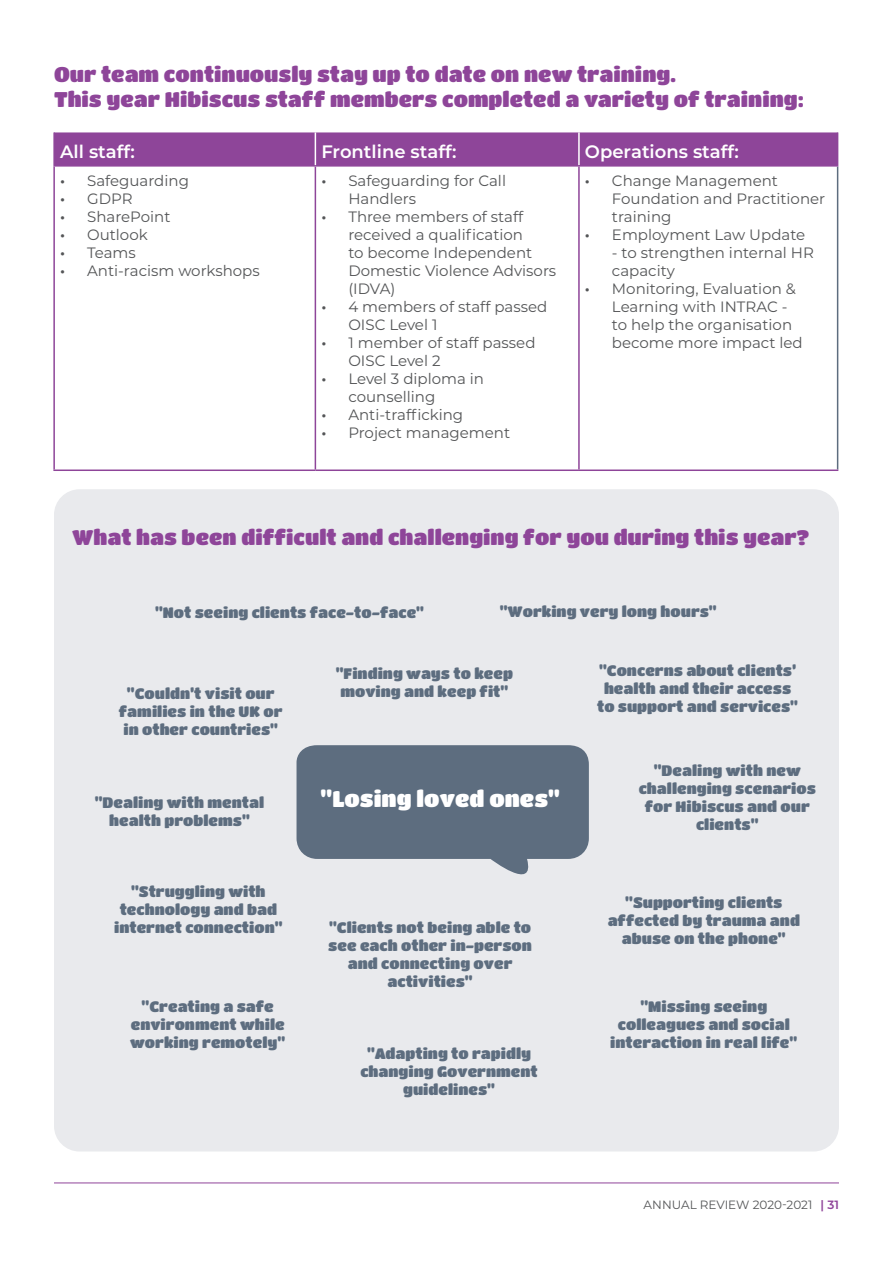
<style>
.page{position:relative;width:893px;height:1263px;background:#fff}
.page>*{position:absolute;margin:0;border:0;box-sizing:border-box;transform-origin:0 0}
.t1{font:22.5px "Titan One";color:#fff}
.t2{font:21px/25.2px "Titan One";color:#8e4599}
.t3{font:600 18px "Montserrat";color:#fff}
.t4{font:15px/18px "Titan One";color:#5d6d7f;text-align:center}
.t5{font:15px/18px "Montserrat";color:#545557}
.t6{font:12px "Montserrat";color:#545557}
.s1{font-weight:600}
.s2{font-weight:600;color:#8f4499}
</style>
<div class="page">
<hr style="left:54px;top:1182px;width:785px;height:1px;background:#8f4499">
<div style="left:54px;top:489px;width:785px;height:662px;background:#e9eaed;border-radius:26px"></div>
<svg style="left:297px;top:745px;width:292px;height:130px;background:#6e7c8c"></svg>
<div style="left:55px;top:132px;width:782px;height:33px;background:#8e4599"></div>
<hr style="left:837px;top:167px;width:1px;height:302px;background:#5d6d7f">
<hr style="left:53px;top:167px;width:2px;height:302px;background:#8e4599">
<hr style="left:315px;top:167px;width:1px;height:302px;background:#8e4599">
<hr style="left:578px;top:167px;width:2px;height:302px;background:#8e4599">
<hr style="left:53px;top:469px;width:262px;height:2px;background:#8e4599">
<hr style="left:315px;top:469px;width:264px;height:2px;background:#8e4599">
<hr style="left:579px;top:469px;width:259px;height:2px;background:#8e4599">
<hr style="left:53px;top:132px;width:2px;height:33px;background:#8e4599">
<hr style="left:53px;top:165px;width:262px;height:2px;background:#8e4599">
<hr style="left:315px;top:165px;width:264px;height:2px;background:#8e4599">
<hr style="left:315px;top:132px;width:1px;height:33px;background:#fff">
<hr style="left:578px;top:132px;width:2px;height:33px;background:#fff">
<hr style="left:837px;top:132px;width:1px;height:33px;background:#8e4599">
<hr style="left:579px;top:165px;width:259px;height:2px;background:#8e4599">
<h2 class="t2" style="left:54px;top:61px;width:751px">Our team continuously stay up to date on new training.<br>This year Hibiscus staff members completed a variety of training:</h2>
<p class="t3" style="left:60px;top:139px;width:76px">All staff:</p>
<p class="t3" style="left:321px;top:139px;width:137px">Frontline staff:</p>
<p class="t3" style="left:585px;top:139px;width:155px">Operations staff:</p>
<p class="t5" style="left:60px;top:171px;width:130px"><span class="s1">•</span> Safeguarding</p>
<p class="t5" style="left:60px;top:189px;width:74px"><span class="s1">•</span> GDPR</p>
<p class="t5" style="left:60px;top:207px;width:112px"><span class="s1">•</span> SharePoint</p>
<p class="t5" style="left:60px;top:225px;width:89px"><span class="s1">•</span> Outlook</p>
<p class="t5" style="left:60px;top:243px;width:77px"><span class="s1">•</span> Teams</p>
<p class="t5" style="left:60px;top:261px;width:201px"><span class="s1">•</span> Anti-racism workshops</p>
<p class="t5" style="left:348px;top:171px;width:159px;text-indent:-27px"><span class="s1">•</span> Safeguarding for Call<br>Handlers</p>
<p class="t5" style="left:348px;top:207px;width:209px;text-indent:-27px"><span class="s1">•</span> Three members of staff received a qualification<br>to become Independent<br>Domestic Violence Advisors (IDVA)</p>
<p class="t5" style="left:348px;top:297px;width:200px;text-indent:-27px"><span class="s1">•</span> 4 members of staff passed<br>OISC Level 1</p>
<p class="t5" style="left:348px;top:333px;width:189px;text-indent:-27px"><span class="s1">•</span> 1 member of staff passed<br>OISC Level 2</p>
<p class="t5" style="left:348px;top:369px;width:137px;text-indent:-27px"><span class="s1">•</span> Level 3 diploma in counselling</p>
<p class="t5" style="left:321px;top:405px;width:143px"><span class="s1">•</span> Anti-trafficking</p>
<p class="t5" style="left:321px;top:423px;width:190px"><span class="s1">•</span> Project management</p>
<p class="t5" style="left:612px;top:171px;width:215px;text-indent:-27px"><span class="s1">•</span> Change Management<br>Foundation and Practitioner training</p>
<p class="t5" style="left:585px;top:225px;width:222px"><span class="s1">•</span> Employment Law Update</p>
<p class="t5" style="left:612px;top:243px;width:203px">- to strengthen internal HR capacity</p>
<p class="t5" style="left:612px;top:279px;width:192px;text-indent:-27px"><span class="s1">•</span> Monitoring, Evaluation &amp;<br>Learning with INTRAC - to help the organisation become more impact led</p>
<h2 class="t2" style="left:72px;top:524px;width:739px">What has been difficult and challenging for you during this year?</h2>
<p class="t4" style="left:155px;top:603px;width:271px">"Not seeing clients face-to-face"</p>
<p class="t4" style="left:500px;top:602px;width:219px">"Working very long hours"</p>
<p class="t4" style="left:119px;top:684px;width:165px">"Couldn’t visit our families in the UK or in other countries"</p>
<p class="t4" style="left:95px;top:793px;width:171px">"Dealing with mental health problems"</p>
<p class="t4" style="left:114px;top:882px;width:170px">"Struggling with technology and bad internet connection"</p>
<p class="t4" style="left:130px;top:997px;width:157px">"Creating a safe environment while working remotely"</p>
<p class="t4" style="left:336px;top:664px;width:179px">"Finding ways to keep moving and keep fit"</p>
<h1 class="t1" style="left:321px;top:785px;width:241px">"Losing loved ones"</h1>
<p class="t4" style="left:328px;top:918px;width:205px">"Clients not being able to see each other in-person and connecting over activities"</p>
<p class="t4" style="left:360px;top:1044px;width:179px">"Adapting to rapidly changing Government guidelines"</p>
<p class="t4" style="left:597px;top:661px;width:202px">"Concerns about clients’ health and their access to support and services"</p>
<p class="t4" style="left:639px;top:761px;width:179px">"Dealing with new challenging scenarios for Hibiscus and our clients"</p>
<p class="t4" style="left:608px;top:893px;width:194px">"Supporting clients affected by trauma and abuse on the phone"</p>
<p class="t4" style="left:610px;top:997px;width:189px">"Missing seeing colleagues and social interaction in real life"</p>
<p class="t6" style="left:644px;top:1197px;width:197px">ANNUAL REVIEW 2020-2021 <span class="s2">| 31</span></p>
</div>
